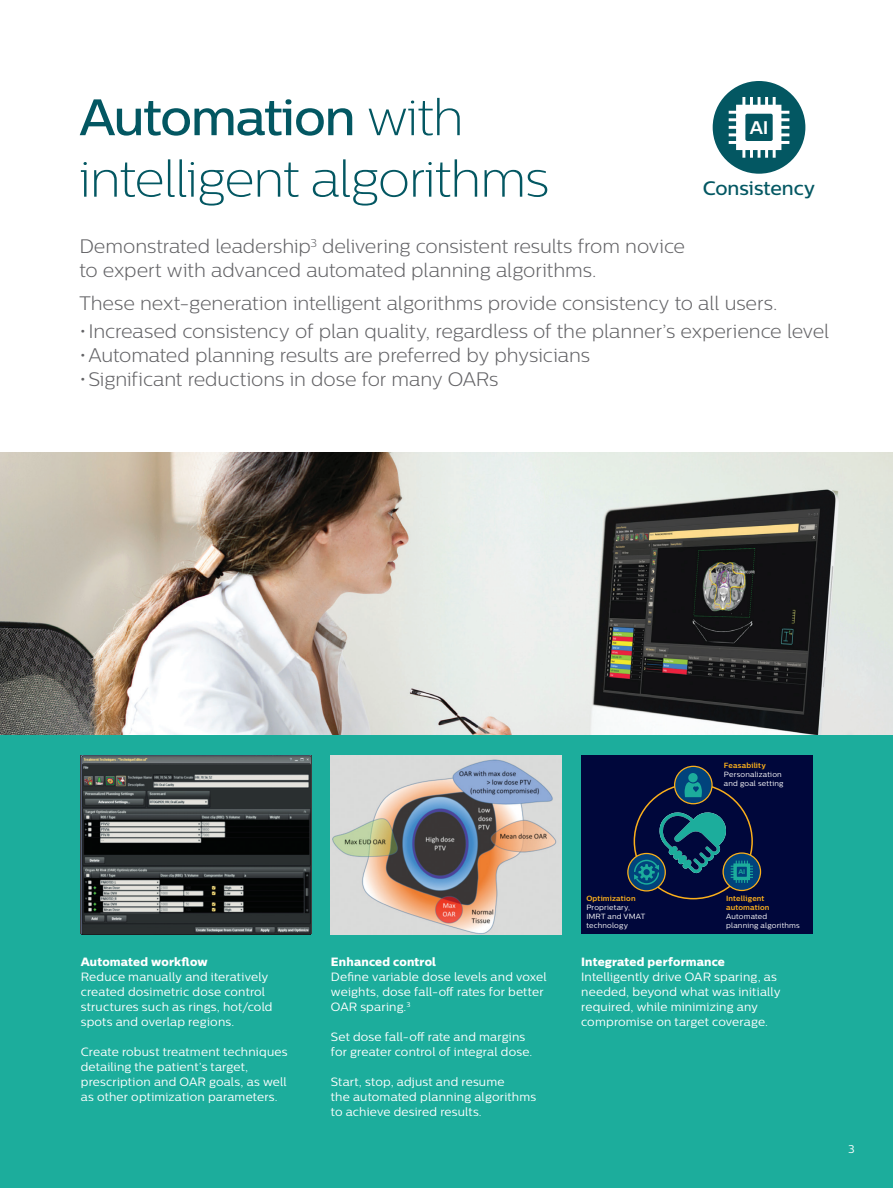
<style>
.page{position:relative;width:893px;height:1188px;background:#fff}
.page>*{position:absolute;margin:0;border:0;box-sizing:border-box;transform-origin:0 0}
._0_Cover_Head_51_5_p{font:51px "Centrale Sans X Light";letter-spacing:-.025em;color:#035762}
._0_Cover_Head_51_5_p-2{font:500 51px "Centrale Sans";letter-spacing:-.025em;color:#035762}
._03_Introduction_-gr{font:300 19.5px/24px "Centrale Sans";letter-spacing:-.005em;color:#636366}
._03_Introduction_-gr-2{font:500 19.5px "Centrale Sans";letter-spacing:-.005em;color:#035762}
.t1{font:700 18.3px "Centrale Sans";color:#fff}
._01_Body_Copy{font:12px/15px "Centrale Sans";letter-spacing:.015em;color:#fff}
._01_Body_Copy-2{font:12px "Centrale Sans X Bold";letter-spacing:.01em;color:#fff}
._08_Caption_body_cop{font:11.25px "Centrale Sans";color:#fff}
._10_12NC___informati{font:7.5px/9px "Centrale Sans";letter-spacing:.025em;color:#fff}
._10_12NC___informati-2{font:700 7.5px/9px "Centrale Sans";letter-spacing:.02em;color:#fbaf1b}
.t2{font:700 6.75px "Centrale Sans";color:#1cad9c}
.s1{font-family:"Centrale Sans X Light";font-weight:400}
</style>
<div class="page">
<div style="left:0;top:609px;width:893px;height:579px;background:#1cad9c"></div>
<div style="left:713px;top:81px;width:92px;height:93px;background:#035762;border-radius:50%"></div>
<svg style="left:729px;top:97px;width:60px;height:61px"></svg>
<img style="left:81px;top:756px;width:230px;height:178px">
<img style="left:331px;top:756px;width:231px;height:178px">
<div style="left:581px;top:756px;width:231px;height:178px;background:#00073b"></div>
<div style="left:723px;top:853px;width:37px;height:37px;background:#01437c;border-radius:50%"></div>
<div style="left:722px;top:852px;width:39px;height:39px;border:1px solid #fbaf1b;border-radius:50%"></div>
<svg style="left:628px;top:853px;width:37px;height:38px"></svg>
<div style="left:627px;top:853px;width:39px;height:39px;border:1px solid #fbaf1b;border-radius:50%"></div>
<div style="left:675px;top:766px;width:37px;height:38px;background:#01437c;border-radius:50%"></div>
<div style="left:674px;top:766px;width:39px;height:38px;border:1px solid #fbaf1b;border-radius:50%"></div>
<svg style="left:685px;top:782px;width:17px;height:15px"></svg>
<div style="left:688px;top:773px;width:10px;height:9px;background:#1cad9c;border-radius:50%"></div>
<svg style="left:634px;top:810px;width:119px;height:75px"></svg>
<img style="left:0;top:453px;width:893px;height:282px">
<p class="_0_Cover_Head_51_5_p-2" style="left:79px;top:87px;width:386px">Automation <span class="s1">with</span></p>
<h3 class="t1" style="left:750px;top:116px;width:20px">AI</h3>
<p class="_0_Cover_Head_51_5_p" style="left:79px;top:150px;width:471px">intelligent algorithms</p>
<p class="_03_Introduction_-gr" style="left:79px;top:234px;width:607px">Demonstrated leadership<sup>3</sup> delivering consistent results from novice to expert with advanced automated planning algorithms.</p>
<p class="_03_Introduction_-gr" style="left:79px;top:291px;width:699px">These next-generation intelligent algorithms provide consistency to all users.</p>
<p class="_03_Introduction_-gr" style="left:79px;top:319px;width:751px">•Increased consistency of plan quality, regardless of the planner’s experience level</p>
<p class="_03_Introduction_-gr" style="left:79px;top:343px;width:512px">•Automated planning results are preferred by physicians</p>
<p class="_03_Introduction_-gr" style="left:79px;top:367px;width:421px">•Significant reductions in dose for many OARs</p>
<p class="_03_Introduction_-gr-2" style="left:703px;top:177px;width:114px">Consistency</p>
<p class="_01_Body_Copy-2" style="left:81px;top:954px;width:128px">Automated workflow</p>
<p class="_01_Body_Copy" style="left:81px;top:969px;width:193px">Reduce manually and iteratively created dosimetric dose control structures such as rings, hot/cold spots and overlap regions.</p>
<p class="_01_Body_Copy" style="left:81px;top:1044px;width:208px">Create robust treatment techniques detailing the patient’s target, prescription and OAR goals, as well as other optimization parameters.</p>
<p class="_01_Body_Copy-2" style="left:331px;top:954px;width:107px">Enhanced control</p>
<p class="_01_Body_Copy" style="left:331px;top:969px;width:217px">Define variable dose levels and voxel weights, dose fall-off rates for better<br>OAR sparing.<sup>3</sup></p>
<p class="_01_Body_Copy" style="left:331px;top:1029px;width:203px">Set dose fall-off rate and margins for greater control of integral dose.</p>
<p class="_01_Body_Copy" style="left:331px;top:1074px;width:207px">Start, stop, adjust and resume<br>the automated planning algorithms to achieve desired results.</p>
<p class="_10_12NC___informati-2" style="left:724px;top:761px;width:43px">Feasability</p>
<p class="_10_12NC___informati" style="left:724px;top:770px;width:59px">Personalization</p>
<p class="_10_12NC___informati" style="left:724px;top:779px;width:61px">and goal setting</p>
<p class="_10_12NC___informati-2" style="left:586px;top:893px;width:51px">Optimization</p>
<p class="_10_12NC___informati" style="left:586px;top:902px;width:60px">Proprietary,<br>IMRT and VMAT technology</p>
<p class="t2" style="left:738px;top:868px;width:8px">AI</p>
<p class="_10_12NC___informati-2" style="left:726px;top:894px;width:45px">Intelligent automation</p>
<p class="_10_12NC___informati" style="left:726px;top:912px;width:43px">Automated</p>
<p class="_10_12NC___informati" style="left:726px;top:921px;width:75px">planning algorithms</p>
<p class="_01_Body_Copy-2" style="left:581px;top:954px;width:145px">Integrated performance</p>
<p class="_01_Body_Copy" style="left:581px;top:969px;width:201px">Intelligently drive OAR sparing, as needed, beyond what was initially required, while minimizing any compromise on target coverage.</p>
<p class="_08_Caption_body_cop" style="left:848px;top:1143px;width:8px">3</p>
</div>
